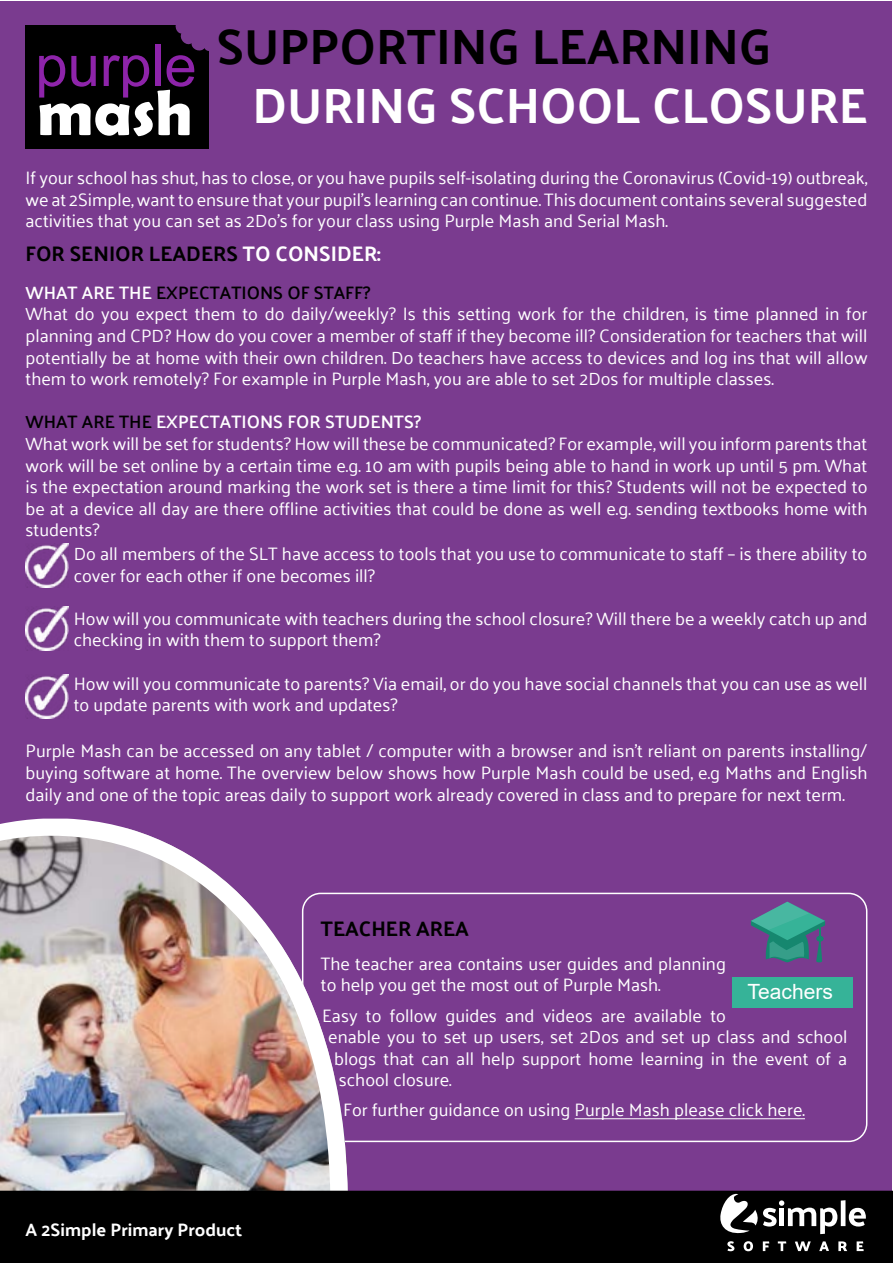
<style>
.page{position:relative;width:893px;height:1263px;background:#fff}
.page>*{position:absolute;margin:0;border:0;box-sizing:border-box;transform-origin:0 0}
.t1{font:700 49.5px "Palanquin";color:#fff}
.t2{font:700 49.5px "Palanquin";color:#000}
.t3{font:700 21px "Palanquin";color:#000}
.t4{font:21px "Arial";color:#fff}
.t5{font:18px/21.6px "Palanquin";color:#fff}
.t6{font:700 18px "Palanquin";color:#fff}
.s1{color:#fff}
.s2{font-weight:600}
.s3{font-weight:600;color:#000}
</style>
<div class="page">
<div style="left:1px;top:1px;width:891px;height:1261px;background:#7a3b8f"></div>
<div style="left:302px;top:893px;width:565px;height:249px;border:2px solid #fff;border-radius:18px"></div>
<svg style="left:26px;top:26px;width:182px;height:123px;background:#372b3a"></svg>
<img style="left:26px;top:543px;width:42px;height:44px">
<img style="left:0;top:819px;width:348px;height:372px">
<div style="left:1px;top:1191px;width:891px;height:71px;background:#000"></div>
<div style="left:0;top:1191px;width:893px;height:72px;border:2px solid #000"></div>
<hr style="left:841px;top:1200px;width:4px;height:26px;background:#fff">
<svg style="left:849px;top:1208px;width:17px;height:18px"></svg>
<svg style="left:720px;top:1194px;width:117px;height:40px"></svg>
<svg style="left:727px;top:1241px;width:7px;height:10px"></svg>
<svg style="left:744px;top:1241px;width:9px;height:10px"></svg>
<svg style="left:763px;top:1241px;width:6px;height:10px"></svg>
<svg style="left:778px;top:1241px;width:8px;height:10px"></svg>
<svg style="left:795px;top:1241px;width:16px;height:10px"></svg>
<svg style="left:819px;top:1241px;width:10px;height:10px"></svg>
<svg style="left:838px;top:1241px;width:9px;height:10px"></svg>
<svg style="left:857px;top:1241px;width:7px;height:10px"></svg>
<hr style="left:575px;top:1118px;width:230px;height:1px;background:#fff">
<img style="left:26px;top:606px;width:42px;height:45px">
<img style="left:26px;top:674px;width:42px;height:45px">
<svg style="left:751px;top:901px;width:74px;height:61px"></svg>
<div style="left:732px;top:977px;width:120px;height:30px;background:#36b398"></div>
<h1 class="t2" style="left:217px;top:18px;width:556px">SUPPORTING LEARNING</h1>
<h1 class="t1" style="left:252px;top:77px;width:616px">DURING SCHOOL CLOSURE</h1>
<p class="t5" style="left:26px;top:167px;width:843px;text-align:justify">If your school has shut, has to close, or you have pupils self-isolating during the Coronavirus (Covid-19) outbreak, we at 2Simple, want to ensure that your pupil’s learning can continue. This document contains several suggested activities that you can set as 2Do’s for your class using Purple Mash and Serial Mash.</p>
<p class="t3" style="left:26px;top:241px;width:357px">FOR SENIOR LEADERS <span class="s1">TO CONSIDER:</span></p>
<p class="t5" style="left:26px;top:282px;width:843px"><span class="s2">WHAT ARE THE</span> <span class="s3">EXPECTATIONS OF STAFF?<br></span>What do you expect them to do daily/weekly? Is this setting work for the children, is time planned in for planning and CPD? How do you cover a member of staff if they become ill? Consideration for teachers that will potentially be at home with their own children. Do teachers have access to devices and log ins that will allow them to work remotely? For example in Purple Mash, you are able to set 2Dos for multiple classes.</p>
<p class="t5" style="left:26px;top:411px;width:843px"><span class="s3">WHAT ARE THE</span> <span class="s2">EXPECTATIONS FOR STUDENTS?<br></span>What work will be set for students? How will these be communicated? For example, will you inform parents that work will be set online by a certain time e.g. 10 am with pupils being able to hand in work up until 5 pm. What is the expectation around marking the work set is there a time limit for this? Students will not be expected to be at a device all day are there offline activities that could be done as well e.g. sending textbooks home with students?</p>
<p class="t5" style="left:74px;top:543px;width:795px">Do all members of the SLT have access to tools that you use to communicate to staff – is there ability to cover for each other if one becomes ill?</p>
<p class="t5" style="left:74px;top:608px;width:795px">How will you communicate with teachers during the school closure? Will there be a weekly catch up and checking in with them to support them?</p>
<p class="t5" style="left:74px;top:672px;width:795px">How will you communicate to parents? Via email, or do you have social channels that you can use as well to update parents with work and updates?</p>
<p class="t5" style="left:26px;top:740px;width:843px;text-align:justify">Purple Mash can be accessed on any tablet / computer with a browser and isn’t reliant on parents installing/ buying software at home. The overview below shows how Purple Mash could be used, e.g Maths and English daily and one of the topic areas daily to support work already covered in class and to prepare for next term.</p>
<p class="t6" style="left:26px;top:1220px;width:218px">A 2Simple Primary Product</p>
<p class="t3" style="left:321px;top:916px;width:150px">TEACHER AREA</p>
<p class="t5" style="left:321px;top:953px;width:407px">The teacher area contains user guides and planning to help you get the most out of Purple Mash.</p>
<p class="t5" style="left:322px;top:1004px;width:405px">Easy to follow guides and videos are available to</p>
<p class="t5" style="left:328px;top:1026px;width:521px">enable you to set up users, set 2Dos and set up class and school</p>
<p class="t5" style="left:334px;top:1048px;width:514px">blogs that can all help support home learning in the event of a</p>
<p class="t5" style="left:339px;top:1069px;width:114px">school closure.</p>
<p class="t5" style="left:343px;top:1099px;width:463px">For further guidance on using Purple Mash please click here.</p>
<p class="t4" style="left:748px;top:977px;width:87px">Teachers</p>
</div>
